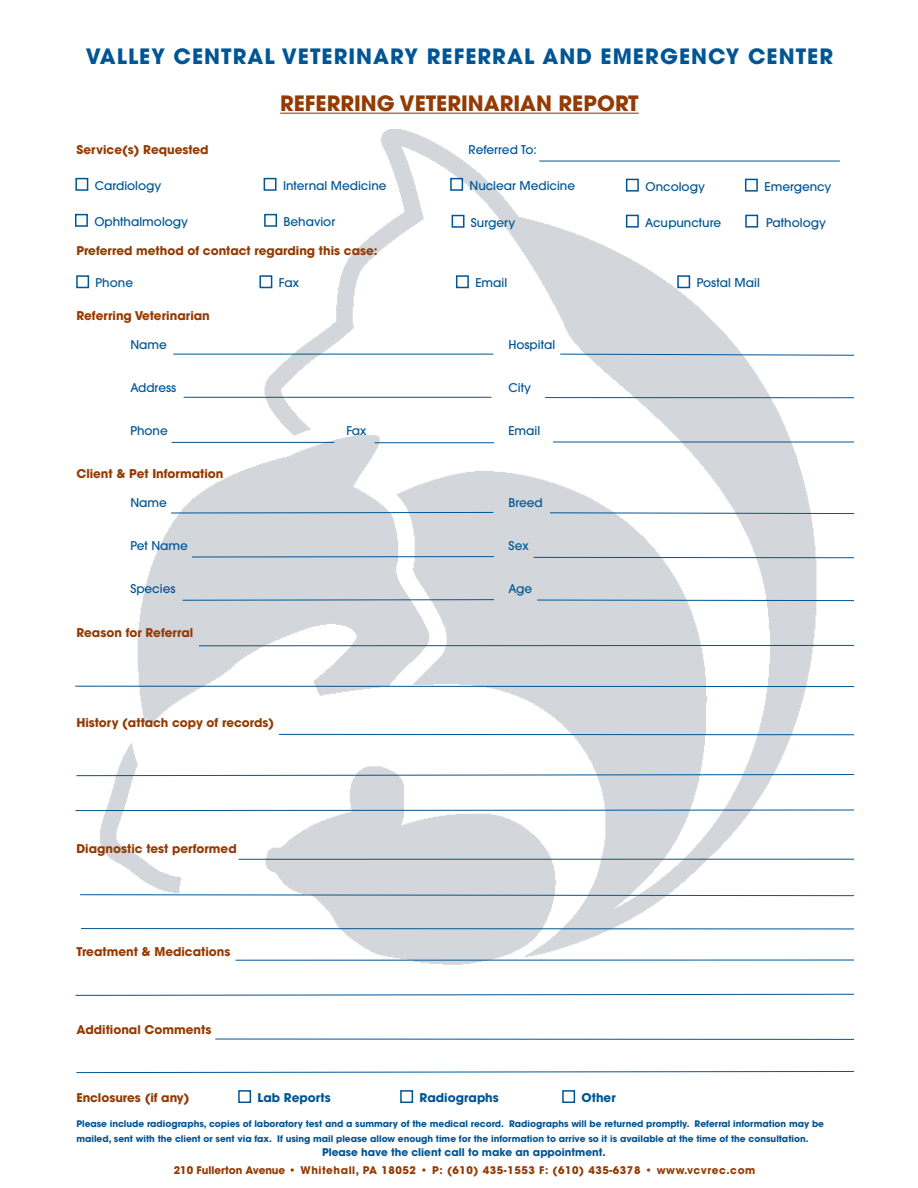
<style>
.page{position:relative;width:918px;height:1188px;background:#fff}
.page>*{position:absolute;margin:0;border:0;box-sizing:border-box;transform-origin:0 0}
.t1{font:700 21px "ITC Avant Garde Pro";letter-spacing:.05em;color:#005594}
.t2{font:700 21px "ITC Avant Garde Pro";color:#933b03}
.t3{font:700 12px "ITC Avant Garde Pro";color:#933b03}
.t4{font:500 12px "ITC Avant Garde Pro";color:#005594}
.t5{font:700 12px "ITC Avant Garde Pro";color:#005594}
.t6{font:700 10.5px "ITC Avant Garde Pro";letter-spacing:.05em;color:#933b03}
.t7{font:700 10.5px "ITC Avant Garde Pro";color:#005594}
.t8{font:700 9px/14.4px "ITC Avant Garde Pro";color:#005594}
</style>
<div class="page">
<img style="left:100px;top:130px;width:722px;height:835px">
<hr style="left:280px;top:113px;width:359px;height:1px;background:#933b03">
<div style="left:76px;top:275px;width:13px;height:13px;border:2px solid #005594"></div>
<div style="left:259px;top:275px;width:13px;height:13px;border:2px solid #005594"></div>
<div style="left:456px;top:275px;width:13px;height:13px;border:2px solid #005594"></div>
<div style="left:677px;top:275px;width:13px;height:13px;border:2px solid #005594"></div>
<svg style="left:76px;top:1071px;width:778px;height:2px;background:#7fa9c9"></svg>
<div style="left:238px;top:1090px;width:13px;height:13px;border:2px solid #005594"></div>
<div style="left:400px;top:1090px;width:13px;height:13px;border:2px solid #005594"></div>
<div style="left:562px;top:1090px;width:13px;height:13px;border:2px solid #005594"></div>
<hr style="left:539px;top:161px;width:301px;height:1px;background:#005594">
<div style="left:75px;top:178px;width:13px;height:13px;border:2px solid #005594"></div>
<div style="left:75px;top:214px;width:13px;height:13px;border:2px solid #005594"></div>
<div style="left:264px;top:178px;width:13px;height:13px;border:2px solid #005594"></div>
<div style="left:264px;top:214px;width:13px;height:13px;border:2px solid #005594"></div>
<div style="left:450px;top:178px;width:13px;height:13px;border:2px solid #005594"></div>
<div style="left:452px;top:215px;width:12px;height:13px;border:2px solid #005594"></div>
<svg style="left:559px;top:353px;width:295px;height:3px"></svg>
<hr style="left:173px;top:354px;width:320px;height:1px;background:#005594">
<hr style="left:545px;top:397px;width:309px;height:1px;background:#005594">
<hr style="left:184px;top:397px;width:307px;height:1px;background:#005594">
<hr style="left:553px;top:442px;width:301px;height:1px;background:#005594">
<hr style="left:375px;top:442px;width:119px;height:1px;background:#005594">
<hr style="left:172px;top:442px;width:162px;height:1px;background:#005594">
<svg style="left:549px;top:512px;width:305px;height:2px"></svg>
<hr style="left:534px;top:557px;width:320px;height:1px;background:#005594">
<svg style="left:537px;top:599px;width:317px;height:2px"></svg>
<svg style="left:170px;top:512px;width:324px;height:2px"></svg>
<hr style="left:192px;top:556px;width:302px;height:1px;background:#005594">
<svg style="left:182px;top:599px;width:313px;height:2px"></svg>
<hr style="left:199px;top:645px;width:655px;height:1px;background:#005594">
<hr style="left:75px;top:686px;width:779px;height:1px;background:#005594">
<hr style="left:279px;top:734px;width:575px;height:1px;background:#005594">
<svg style="left:76px;top:774px;width:778px;height:2px;background:#7ba5c5"></svg>
<svg style="left:75px;top:809px;width:779px;height:2px;background:#7aa5c4"></svg>
<hr style="left:239px;top:859px;width:615px;height:1px;background:#005594">
<svg style="left:80px;top:894px;width:774px;height:2px;background:#77a2c2"></svg>
<hr style="left:81px;top:928px;width:773px;height:1px;background:#005594">
<hr style="left:236px;top:960px;width:618px;height:1px;background:#005594">
<svg style="left:75px;top:993px;width:779px;height:3px"></svg>
<hr style="left:215px;top:1039px;width:639px;height:1px;background:#005594">
<div style="left:626px;top:179px;width:13px;height:13px;border:2px solid #005594"></div>
<div style="left:745px;top:179px;width:13px;height:13px;border:2px solid #005594"></div>
<div style="left:626px;top:215px;width:13px;height:13px;border:2px solid #005594"></div>
<div style="left:745px;top:215px;width:13px;height:13px;border:2px solid #005594"></div>
<p class="t1" style="left:86px;top:43px;width:749px">VALLEY CENTRAL VETERINARY REFERRAL AND EMERGENCY CENTER</p>
<p class="t2" style="left:280px;top:89px;width:360px">REFERRING VETERINARIAN REPORT</p>
<p class="t3" style="left:76px;top:142px;width:134px">Service(s) Requested</p>
<p class="t4" style="left:469px;top:142px;width:70px">Referred To:</p>
<p class="t4" style="left:95px;top:178px;width:68px">Cardiology</p>
<p class="t4" style="left:94px;top:214px;width:95px">Ophthalmology</p>
<p class="t4" style="left:283px;top:178px;width:105px">Internal Medicine</p>
<p class="t4" style="left:284px;top:214px;width:53px">Behavior</p>
<p class="t4" style="left:470px;top:178px;width:107px">Nuclear Medicine</p>
<p class="t4" style="left:471px;top:215px;width:46px">Surgery</p>
<p class="t4" style="left:646px;top:179px;width:61px">Oncology</p>
<p class="t4" style="left:765px;top:179px;width:68px">Emergency</p>
<p class="t4" style="left:645px;top:215px;width:77px">Acupuncture</p>
<p class="t4" style="left:766px;top:215px;width:61px">Pathology</p>
<p class="t3" style="left:76px;top:243px;width:303px">Preferred method of contact regarding this case:</p>
<p class="t4" style="left:96px;top:275px;width:39px">Phone</p>
<p class="t4" style="left:279px;top:275px;width:22px">Fax</p>
<p class="t4" style="left:475px;top:275px;width:33px">Email</p>
<p class="t4" style="left:697px;top:275px;width:65px">Postal Mail</p>
<p class="t3" style="left:76px;top:307px;width:135px">Referring Veterinarian</p>
<p class="t4" style="left:130px;top:337px;width:38px">Name</p>
<p class="t4" style="left:508px;top:337px;width:48px">Hospital</p>
<p class="t4" style="left:130px;top:380px;width:47px">Address</p>
<p class="t4" style="left:508px;top:380px;width:24px">City</p>
<p class="t4" style="left:130px;top:423px;width:39px">Phone</p>
<p class="t4" style="left:346px;top:423px;width:22px">Fax</p>
<p class="t4" style="left:508px;top:423px;width:33px">Email</p>
<p class="t3" style="left:76px;top:466px;width:149px">Client &amp; Pet Information</p>
<p class="t4" style="left:130px;top:495px;width:38px">Name</p>
<p class="t4" style="left:508px;top:495px;width:36px">Breed</p>
<p class="t4" style="left:130px;top:538px;width:59px">Pet Name</p>
<p class="t4" style="left:508px;top:538px;width:22px">Sex</p>
<p class="t4" style="left:130px;top:581px;width:47px">Species</p>
<p class="t4" style="left:508px;top:581px;width:25px">Age</p>
<p class="t3" style="left:76px;top:624px;width:118px">Reason for Referral</p>
<p class="t3" style="left:76px;top:714px;width:199px">History (attach copy of records)</p>
<p class="t3" style="left:76px;top:840px;width:162px">Diagnostic test performed</p>
<p class="t3" style="left:76px;top:944px;width:156px">Treatment &amp; Medications</p>
<p class="t3" style="left:76px;top:1021px;width:136px">Additional Comments</p>
<p class="t3" style="left:76px;top:1090px;width:115px">Enclosures (if any)</p>
<p class="t5" style="left:258px;top:1090px;width:75px">Lab Reports</p>
<p class="t5" style="left:420px;top:1090px;width:81px">Radiographs</p>
<p class="t5" style="left:582px;top:1090px;width:36px">Other</p>
<p class="t8" style="left:76px;top:1117px;width:749px">Please include radiographs, copies of laboratory test and a summary of the medical record. Radiographs will be returned promptly. Referral information may be mailed, sent with the client or sent via fax. If using mail please allow enough time for the information to arrive so it is available at the time of the consultation.</p>
<p class="t7" style="left:322px;top:1145px;width:285px">Please have the client call to make an appointment.</p>
<p class="t6" style="left:174px;top:1163px;width:583px">210 Fullerton Avenue • Whitehall, PA 18052 • P: (610) 435-1553 F: (610) 435-6378 • www.vcvrec.com</p>
</div>
